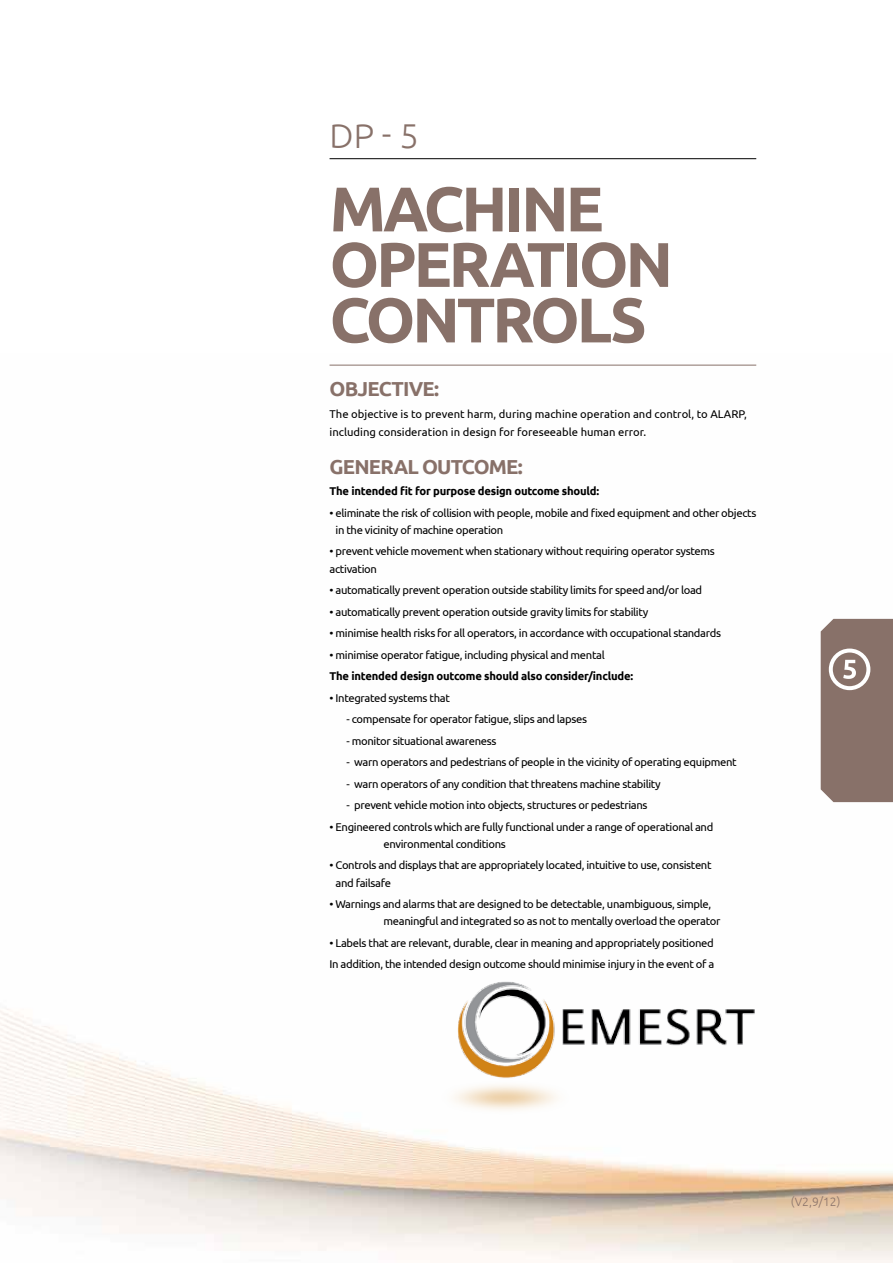
<style>
.page{position:relative;width:893px;height:1263px;background:#fff}
.page>*{position:absolute;margin:0;border:0;box-sizing:border-box;transform-origin:0 0}
.t1{font:700 63px "Ubuntu";letter-spacing:-.05em;color:#887169}
.t2{font:300 34.35px "Ubuntu";color:#887169}
.t3{font:700 20.25px "Ubuntu";letter-spacing:-.04em;color:#887169}
.t4{font:300 12px "Ubuntu";color:#887169}
.t5{font:11.25px/17.2px "Ubuntu";letter-spacing:-.03em;color:#000}
.t6{font:11.25px/18px "Ubuntu";color:#000}
.t7{font:700 11.25px "Ubuntu";letter-spacing:-.02em;color:#000}
</style>
<div class="page">
<img style="left:0;top:364px;width:893px;height:899px">
<img style="left:392px;top:966px;width:377px;height:152px">
<hr style="left:330px;top:365px;width:426px;height:1px;background:#887169">
<hr style="left:330px;top:158px;width:426px;height:1px;background:#000">
<svg style="left:821px;top:619px;width:72px;height:183px;background:#8f7972"></svg>
<h2 class="t2" style="left:330px;top:116px;width:91px">DP - 5</h2>
<h1 class="t1" style="left:330px;top:171px;width:45px">MAC</h1>
<h1 class="t1" style="left:461px;top:171px;width:75px">HINE</h1>
<h1 class="t1" style="left:330px;top:226px;width:117px">OPERATI</h1>
<h1 class="t1" style="left:579px;top:226px;width:86px">ON</h1>
<h1 class="t1" style="left:330px;top:282px;width:123px">CONTR</h1>
<h1 class="t1" style="left:530px;top:282px;width:118px">OLS</h1>
<h3 class="t3" style="left:330px;top:377px;width:111px">Objective:</h3>
<p class="t6" style="left:330px;top:405px;width:419px">The objective is to prevent harm, during machine operation and control, to ALARP, including consideration in design for foreseeable human error.</p>
<h3 class="t3" style="left:330px;top:454px;width:195px">General outcome:</h3>
<p class="t7" style="left:330px;top:484px;width:271px">The intended fit for purpose design outcome should:</p>
<p class="t5" style="left:336px;top:504px;width:422px;text-indent:-6px">• eliminate the risk of collision with people, mobile and fixed equipment and other objects in the vicinity of machine operation</p>
<p class="t5" style="left:330px;top:542px;width:387px">• prevent vehicle movement when stationary without requiring operator systems activation</p>
<p class="t5" style="left:330px;top:581px;width:374px">• automatically prevent operation outside stability limits for speed and/or load</p>
<p class="t5" style="left:330px;top:603px;width:320px">• automatically prevent operation outside gravity limits for stability</p>
<p class="t5" style="left:330px;top:624px;width:393px">• minimise health risks for all operators, in accordance with occupational standards</p>
<p class="t5" style="left:330px;top:646px;width:277px">• minimise operator fatigue, including physical and mental</p>
<p class="t7" style="left:330px;top:669px;width:305px">The intended design outcome should also consider/include:</p>
<p class="t5" style="left:330px;top:689px;width:122px">• Integrated systems that</p>
<p class="t5" style="left:347px;top:710px;width:242px">- compensate for operator fatigue, slips and lapses</p>
<p class="t5" style="left:347px;top:732px;width:151px">- monitor situational awareness</p>
<p class="t5" style="left:347px;top:753px;width:392px">- warn operators and pedestrians of people in the vicinity of operating equipment</p>
<p class="t5" style="left:347px;top:775px;width:316px">- warn operators of any condition that threatens machine stability</p>
<p class="t5" style="left:347px;top:796px;width:302px">- prevent vehicle motion into objects, structures or pedestrians</p>
<p class="t5" style="left:384px;top:818px;width:331px;text-indent:-54px">• Engineered controls which are fully functional under a range of operational and environmental conditions</p>
<p class="t5" style="left:336px;top:856px;width:378px;text-indent:-6px">• Controls and displays that are appropriately located, intuitive to use, consistent and failsafe</p>
<p class="t5" style="left:384px;top:895px;width:338px;text-indent:-54px">• Warnings and alarms that are designed to be detectable, unambiguous, simple, meaningful and integrated so as not to mentally overload the operator</p>
<p class="t5" style="left:330px;top:932px;width:386px;line-height:21.5px">• Labels that are relevant, durable, clear in meaning and appropriately positioned<br>In addition, the intended design outcome should minimise injury in the event of a</p>
<p class="t4" style="left:787px;top:1195px;width:51px">(v2,9/12)</p>
<p class="t4" style="left:791px;top:1195px;width:51px">(v2,9/12)</p>
</div>
